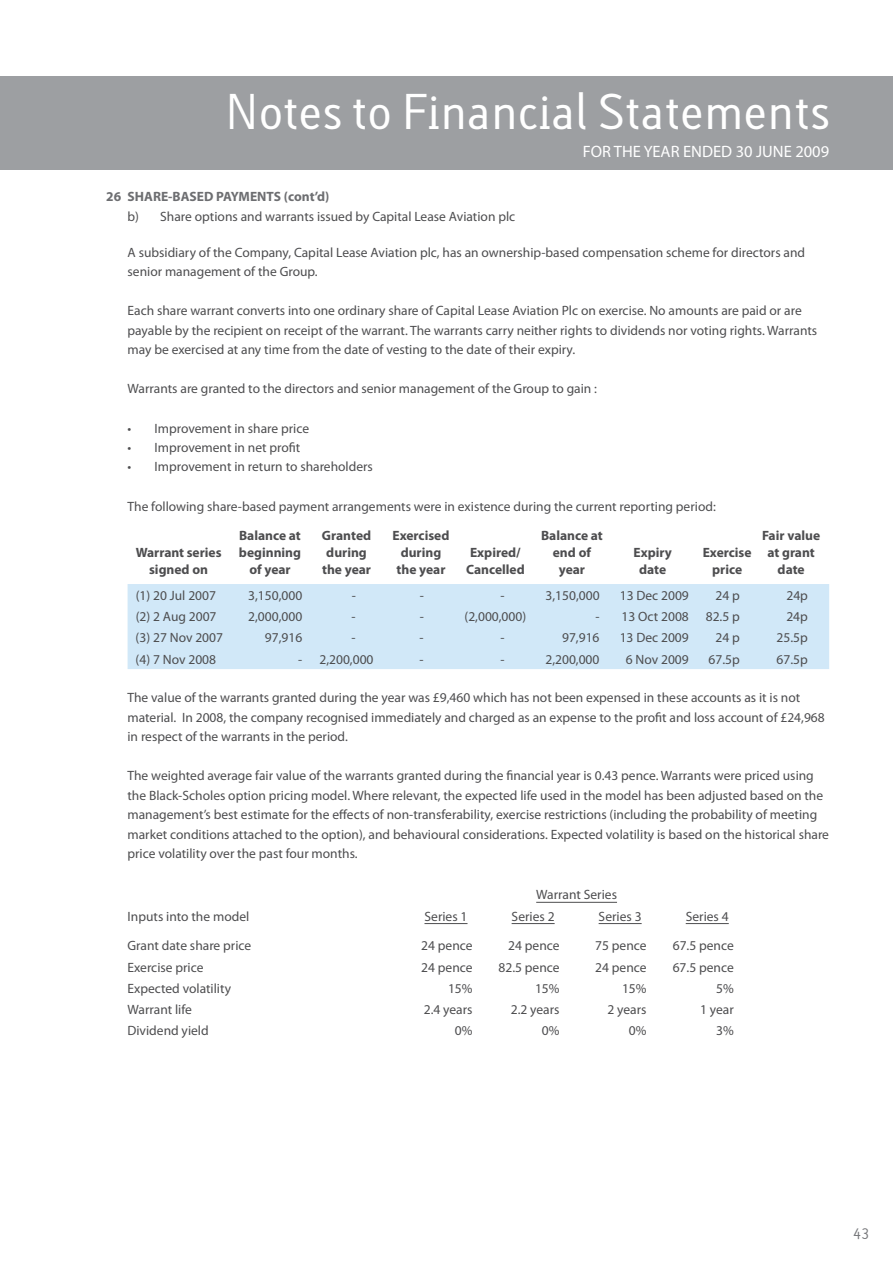
<style>
.page{position:relative;width:893px;height:1263px;background:#fff}
.page>*{position:absolute;margin:0;border:0;box-sizing:border-box;transform-origin:0 0}
.t1{font:45px "Lacuna";color:#fff}
.t2{font:16.5px "Myriad Pro";color:#fff}
.t3{font:13.5px/19.5px "Myriad Pro";color:#4d4d4f}
.t4{font:700 13.5px "Myriad Pro";color:#4d4d4f}
.t5{font:700 13.5px "Myriad Pro";color:#6d6e71}
.t6{font:13.5px "Lacuna";color:#77787b}
</style>
<div class="page">
<div style="left:0;top:77px;width:893px;height:93px;background:#9d9fa2"></div>
<div style="left:128px;top:584px;width:701px;height:85px;background:#d1e8f8"></div>
<hr style="left:536px;top:902px;width:81px;height:1px;background:#4d4d4f">
<hr style="left:424px;top:923px;width:43px;height:1px;background:#4d4d4f">
<hr style="left:512px;top:923px;width:43px;height:1px;background:#4d4d4f">
<hr style="left:599px;top:923px;width:43px;height:1px;background:#4d4d4f">
<hr style="left:686px;top:923px;width:43px;height:1px;background:#4d4d4f">
<h1 class="t1" style="left:225px;top:84px;width:607px">Notes to Financial Statements</h1>
<p class="t2" style="left:583px;top:141px;width:248px">FOR THE YEAR ENDED 30 JUNE 2009</p>
<p class="t5" style="left:106px;top:188px;width:142px">26 SHARE-BASED PAYMENT</p>
<p class="t5" style="left:274px;top:188px;width:57px">S (cont’d)</p>
<p class="t3" style="left:128px;top:206px;width:389px">b) Share options and warrants issued by Capital Lease Aviation plc</p>
<p class="t3" style="left:128px;top:242px;width:679px">A subsidiary of the Company, Capital Lease Aviation plc, has an ownership-based compensation scheme for directors and senior management of the Group.</p>
<p class="t3" style="left:128px;top:301px;width:691px">Each share warrant converts into one ordinary share of Capital Lease Aviation Plc on exercise. No amounts are paid or are payable by the recipient on receipt of the warrant. The warrants carry neither rights to dividends nor voting rights. Warrants may be exercised at any time from the date of vesting to the date of their expiry.</p>
<p class="t3" style="left:128px;top:379px;width:471px">Warrants are granted to the directors and senior management of the Group to gain :</p>
<p class="t3" style="left:128px;top:418px;width:183px">• Improvement in share price</p>
<p class="t3" style="left:128px;top:437px;width:174px">• Improvement in net profit</p>
<p class="t3" style="left:128px;top:457px;width:247px">• Improvement in return to shareholders</p>
<p class="t3" style="left:128px;top:496px;width:590px">The following share-based payment arrangements were in existence during the current reporting period:</p>
<p class="t4" style="left:239px;top:527px;width:63px">Balance at</p>
<p class="t4" style="left:322px;top:527px;width:51px">Granted</p>
<p class="t4" style="left:393px;top:527px;width:58px">Exercised</p>
<p class="t4" style="left:541px;top:527px;width:63px">Balance at</p>
<p class="t4" style="left:762px;top:527px;width:60px">Fair value</p>
<p class="t4" style="left:136px;top:544px;width:87px">Warrant series</p>
<p class="t4" style="left:239px;top:544px;width:64px">beginning</p>
<p class="t4" style="left:326px;top:544px;width:42px">during</p>
<p class="t4" style="left:401px;top:544px;width:42px">during</p>
<p class="t4" style="left:470px;top:544px;width:52px">Expired/</p>
<p class="t4" style="left:553px;top:544px;width:40px">end of</p>
<p class="t4" style="left:633px;top:544px;width:40px">Expiry</p>
<p class="t4" style="left:703px;top:544px;width:114px">Exercise at grant</p>
<p class="t4" style="left:149px;top:560px;width:60px">signed on</p>
<p class="t4" style="left:249px;top:560px;width:43px">of year</p>
<p class="t4" style="left:322px;top:560px;width:50px">the year</p>
<p class="t4" style="left:396px;top:560px;width:50px">the year</p>
<p class="t4" style="left:466px;top:560px;width:60px">Cancelled</p>
<p class="t4" style="left:559px;top:560px;width:28px">year</p>
<p class="t4" style="left:639px;top:560px;width:29px">date</p>
<p class="t4" style="left:712px;top:560px;width:31px">price</p>
<p class="t4" style="left:778px;top:560px;width:29px">date</p>
<p class="t3" style="left:136px;top:585px;width:82px">(1) 20 Jul 2007</p>
<p class="t3" style="left:248px;top:585px;width:56px">3,150,000</p>
<p class="t3" style="left:352px;top:585px;width:6px">-</p>
<p class="t3" style="left:420px;top:585px;width:6px">-</p>
<p class="t3" style="left:500px;top:585px;width:6px">-</p>
<p class="t3" style="left:545px;top:585px;width:56px">3,150,000</p>
<p class="t3" style="left:620px;top:585px;width:71px">13 Dec 2009</p>
<p class="t3" style="left:715px;top:585px;width:26px">24 p</p>
<p class="t3" style="left:786px;top:585px;width:23px">24p</p>
<p class="t3" style="left:136px;top:606px;width:82px">(2) 2 Aug 2007</p>
<p class="t3" style="left:248px;top:606px;width:56px">2,000,000</p>
<p class="t3" style="left:352px;top:606px;width:6px">-</p>
<p class="t3" style="left:420px;top:606px;width:6px">-</p>
<p class="t3" style="left:464px;top:606px;width:63px">(2,000,000)</p>
<p class="t3" style="left:595px;top:606px;width:6px">-</p>
<p class="t3" style="left:621px;top:606px;width:69px">13 Oct 2008</p>
<p class="t3" style="left:706px;top:606px;width:36px">82.5 p</p>
<p class="t3" style="left:786px;top:606px;width:23px">24p</p>
<p class="t3" style="left:136px;top:628px;width:89px">(3) 27 Nov 2007</p>
<p class="t3" style="left:265px;top:628px;width:39px">97,916</p>
<p class="t3" style="left:352px;top:628px;width:6px">-</p>
<p class="t3" style="left:420px;top:628px;width:6px">-</p>
<p class="t3" style="left:500px;top:628px;width:6px">-</p>
<p class="t3" style="left:562px;top:628px;width:39px">97,916</p>
<p class="t3" style="left:620px;top:628px;width:71px">13 Dec 2009</p>
<p class="t3" style="left:715px;top:628px;width:26px">24 p</p>
<p class="t3" style="left:777px;top:628px;width:33px">25.5p</p>
<p class="t3" style="left:136px;top:649px;width:82px">(4) 7 Nov 2008</p>
<p class="t3" style="left:298px;top:649px;width:77px">- 2,200,000</p>
<p class="t3" style="left:420px;top:649px;width:6px">-</p>
<p class="t3" style="left:500px;top:649px;width:6px">-</p>
<p class="t3" style="left:545px;top:649px;width:56px">2,200,000</p>
<p class="t3" style="left:626px;top:649px;width:65px">6 Nov 2009</p>
<p class="t3" style="left:709px;top:649px;width:33px">67.5p</p>
<p class="t3" style="left:777px;top:649px;width:33px">67.5p</p>
<p class="t3" style="left:127px;top:688px;width:699px">The value of the warrants granted during the year was £9,460 which has not been expensed in these accounts as it is not material. In 2008, the company recognised immediately and charged as an expense to the profit and loss account of £24,968 in respect of the warrants in the period.</p>
<p class="t3" style="left:127px;top:766px;width:703px">The weighted average fair value of the warrants granted during the financial year is 0.43 pence. Warrants were priced using the Black-Scholes option pricing model. Where relevant, the expected life used in the model has been adjusted based on the management’s best estimate for the effects of non-transferability, exercise restrictions (including the probability of meeting market conditions attached to the option), and behavioural considerations. Expected volatility is based on the historical share price volatility over the past four months.</p>
<p class="t3" style="left:536px;top:885px;width:82px">Warrant Series</p>
<p class="t3" style="left:128px;top:906px;width:123px">Inputs into the model</p>
<p class="t3" style="left:424px;top:906px;width:45px">Series 1</p>
<p class="t3" style="left:512px;top:906px;width:45px">Series 2</p>
<p class="t3" style="left:599px;top:906px;width:45px">Series 3</p>
<p class="t3" style="left:686px;top:906px;width:45px">Series 4</p>
<p class="t3" style="left:128px;top:936px;width:125px">Grant date share price</p>
<p class="t3" style="left:421px;top:936px;width:53px">24 pence</p>
<p class="t3" style="left:508px;top:936px;width:53px">24 pence</p>
<p class="t3" style="left:595px;top:936px;width:53px">75 pence</p>
<p class="t3" style="left:673px;top:936px;width:63px">67.5 pence</p>
<p class="t3" style="left:128px;top:957px;width:77px">Exercise price</p>
<p class="t3" style="left:421px;top:957px;width:53px">24 pence</p>
<p class="t3" style="left:498px;top:957px;width:63px">82.5 pence</p>
<p class="t3" style="left:595px;top:957px;width:53px">24 pence</p>
<p class="t3" style="left:673px;top:957px;width:63px">67.5 pence</p>
<p class="t3" style="left:128px;top:978px;width:105px">Expected volatility</p>
<p class="t3" style="left:448px;top:978px;width:26px">15%</p>
<p class="t3" style="left:535px;top:978px;width:26px">15%</p>
<p class="t3" style="left:622px;top:978px;width:26px">15%</p>
<p class="t3" style="left:716px;top:978px;width:19px">5%</p>
<p class="t3" style="left:128px;top:1000px;width:66px">Warrant life</p>
<p class="t3" style="left:424px;top:1000px;width:50px">2.4 years</p>
<p class="t3" style="left:511px;top:1000px;width:50px">2.2 years</p>
<p class="t3" style="left:607px;top:1000px;width:41px">2 years</p>
<p class="t3" style="left:700px;top:1000px;width:35px">1 year</p>
<p class="t3" style="left:128px;top:1021px;width:83px">Dividend yield</p>
<p class="t3" style="left:455px;top:1021px;width:19px">0%</p>
<p class="t3" style="left:542px;top:1021px;width:19px">0%</p>
<p class="t3" style="left:629px;top:1021px;width:19px">0%</p>
<p class="t3" style="left:716px;top:1021px;width:19px">3%</p>
<p class="t6" style="left:853px;top:1223px;width:18px">43</p>
</div>
